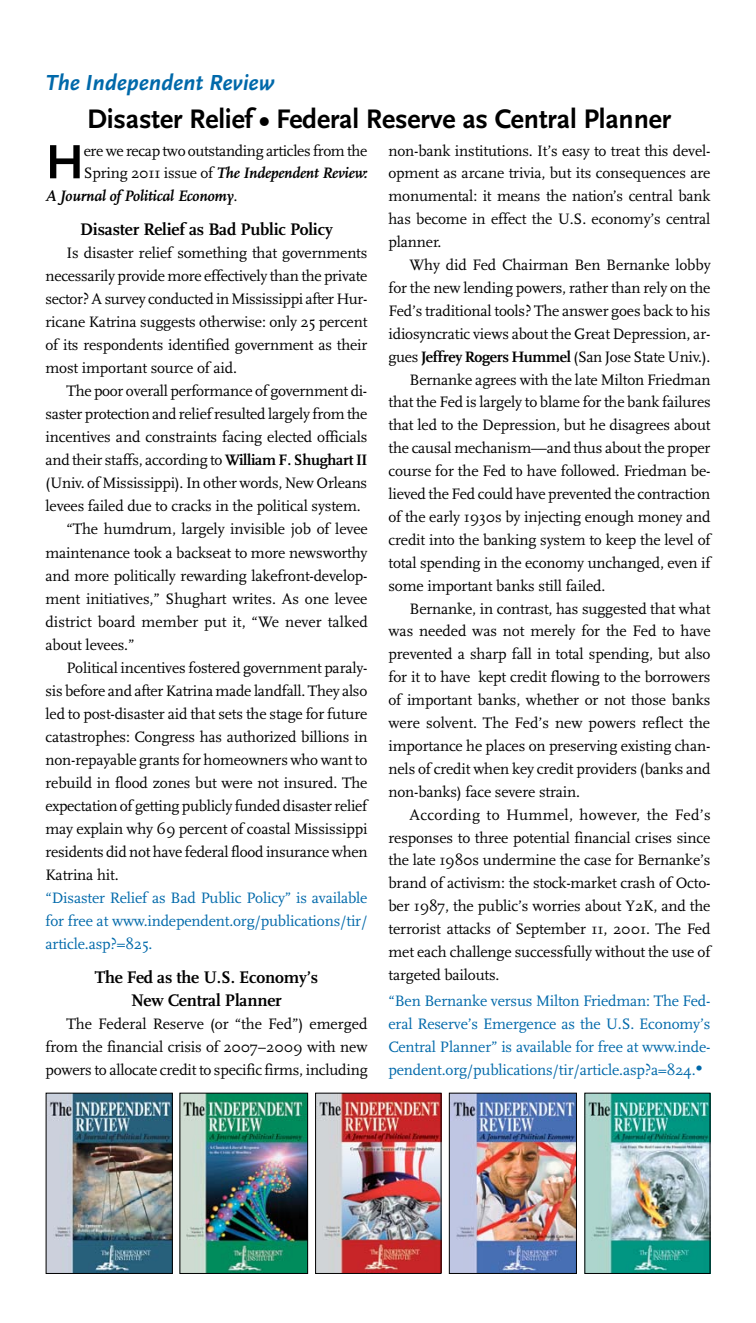
<style>
.page{position:relative;width:756px;height:1323px;background:#fff}
.page>*{position:absolute;margin:0;border:0;box-sizing:border-box;transform-origin:0 0}
.t1{font:700 50.23px "Scala Sans";color:#000}
.t2{font:700 28px "Scala Sans";letter-spacing:-.005em;color:#000}
.t3{font:italic 700 22.75px "Scala Sans";color:#0069aa}
.t4{font:700 17.5px/23.1px "Scala";letter-spacing:-.01em;color:#000;text-align:center}
.t5{font:15.75px/23.1px "Scala";letter-spacing:-.01em;color:#000;text-align:justify}
.t6{font:15.75px/22.9px "Scala";letter-spacing:-.01em;color:#0069aa;text-align:justify}
.t7{font:italic 700 15.75px/23.1px "Scala OT";letter-spacing:-.01em;color:#000}
.t8{font:15.75px "Scala";letter-spacing:.02em;color:#000}
.s1{font-family:"Scala";font-weight:400;font-style:normal}
.s2{font-family:"Scala";font-weight:400}
.s3{font-weight:700}
.s4{font-family:"Times New Roman";font-size:21px}
</style>
<div class="page">
<img style="left:48px;top:1095px;width:123px;height:177px">
<div style="left:46px;top:1093px;width:127px;height:181px;border:1px solid #000"></div>
<img style="left:182px;top:1095px;width:124px;height:177px">
<div style="left:180px;top:1093px;width:128px;height:181px;border:1px solid #000"></div>
<img style="left:317px;top:1095px;width:122px;height:177px">
<div style="left:315px;top:1093px;width:126px;height:181px;border:1px solid #000"></div>
<img style="left:451px;top:1095px;width:124px;height:177px">
<div style="left:449px;top:1093px;width:128px;height:181px;border:1px solid #000"></div>
<img style="left:587px;top:1095px;width:121px;height:177px">
<div style="left:585px;top:1093px;width:125px;height:181px;border:1px solid #000"></div>
<h3 class="t3" style="left:46px;top:70px;width:230px">The Independent Review</h3>
<h2 class="t2" style="left:87px;top:104px;width:586px">Disaster Relief • Federal Reserve as Central Planner</h2>
<h1 class="t1" style="left:46px;top:135px;width:40px">H</h1>
<p class="t5" style="left:84px;top:139px;width:285px">ere we recap two outstanding articles from the</p>
<p class="t7" style="left:45px;top:162px;width:324px;text-indent:38px"><span class="s1">Spring 2011 issue of</span> The Independent Review:<br>A Journal of Political Economy<span class="s2">.</span></p>
<p class="t4" style="left:80px;top:218px;width:254px">Disaster Relief as Bad Public Policy</p>
<p class="t5" style="left:46px;top:242px;width:324px;text-indent:21px">Is disaster relief something that governments necessarily provide more effectively than the private sector? A survey conducted in Mississippi after Hur&shy;ricane Katrina suggests otherwise: only 25 percent of its respondents identified government as their most important source of aid.</p>
<p class="t5" style="left:66px;top:380px;width:302px">The poor overall performance of government di-</p>
<p class="t5" style="left:46px;top:403px;width:324px">saster protection and relief resulted largely from the</p>
<p class="t5" style="left:46px;top:426px;width:323px">incentives and constraints facing elected officials</p>
<p class="t5" style="left:46px;top:449px;width:323px">and their staffs, according to <span class="s3">William F. Shughart II</span></p>
<p class="t5" style="left:46px;top:472px;width:323px">(Univ. of Mississippi). In other words, New Orleans</p>
<p class="t5" style="left:46px;top:495px;width:317px">levees failed due to cracks in the political system.</p>
<p class="t5" style="left:67px;top:518px;width:303px">“The humdrum, largely invisible job of levee</p>
<p class="t5" style="left:46px;top:541px;width:324px">maintenance took a backseat to more newsworthy</p>
<p class="t5" style="left:46px;top:564px;width:323px">and more politically rewarding lakefront-develop-</p>
<p class="t5" style="left:46px;top:587px;width:323px">ment initiatives,” Shughart writes. As one levee</p>
<p class="t5" style="left:46px;top:610px;width:324px">district board member put it, “We never talked</p>
<p class="t5" style="left:46px;top:633px;width:90px">about levees.”</p>
<p class="t5" style="left:67px;top:656px;width:303px">Political incentives fostered government paraly-</p>
<p class="t5" style="left:46px;top:679px;width:323px">sis before and after Katrina made landfall. They also</p>
<p class="t5" style="left:46px;top:702px;width:323px">led to post-disaster aid that sets the stage for future</p>
<p class="t5" style="left:46px;top:725px;width:323px">catastrophes: Congress has authorized billions in</p>
<p class="t5" style="left:46px;top:749px;width:323px">non-repayable grants for homeowners who want to</p>
<p class="t5" style="left:46px;top:772px;width:323px">rebuild in flood zones but were not insured. The</p>
<p class="t5" style="left:46px;top:795px;width:323px">expectation of getting publicly funded disaster relief</p>
<p class="t5" style="left:46px;top:818px;width:323px">may explain why 69 percent of coastal Mississippi</p>
<p class="t5" style="left:46px;top:841px;width:323px">residents did not have federal flood insurance when</p>
<p class="t5" style="left:46px;top:864px;width:75px">Katrina hit.</p>
<p class="t6" style="left:46px;top:887px;width:324px">“Disaster Relief as Bad Public Policy” is available for free at www.independent.org/publications/tir/ article.asp?=825.</p>
<p class="t4" style="left:95px;top:966px;width:225px">The Fed as the U.S. Economy’s<br>New Central Planner</p>
<p class="t5" style="left:46px;top:1013px;width:324px;text-indent:21px">The Federal Reserve (or “the Fed”) emerged from the financial crisis of 2007–2009 with new powers to allocate credit to specific firms, including</p>
<p class="t5" style="left:389px;top:139px;width:324px">non-bank institutions. It’s easy to treat this devel&shy;opment as arcane trivia, but its consequences are monumental: it means the nation’s central bank has become in effect the U.S. economy’s central planner.</p>
<p class="t5" style="left:410px;top:254px;width:303px">Why did Fed Chairman Ben Bernanke lobby</p>
<p class="t5" style="left:389px;top:277px;width:324px">for the new lending powers, rather than rely on the</p>
<p class="t5" style="left:389px;top:299px;width:324px">Fed’s traditional tools? The answer goes back to his</p>
<p class="t5" style="left:389px;top:322px;width:323px">idiosyncratic views about the Great Depression, ar-</p>
<p class="t5" style="left:389px;top:345px;width:323px">gues <span class="s3">Jeffrey Rogers Hummel</span> (San Jose State Univ.).</p>
<p class="t5" style="left:410px;top:368px;width:303px">Bernanke agrees with the late Milton Friedman</p>
<p class="t5" style="left:389px;top:391px;width:324px">that the Fed is largely to blame for the bank failures</p>
<p class="t5" style="left:389px;top:414px;width:324px">that led to the Depression, but he disagrees about</p>
<p class="t5" style="left:389px;top:437px;width:323px">the causal mechanism—and thus about the proper</p>
<p class="t5" style="left:389px;top:460px;width:324px">course for the Fed to have followed. Friedman be-</p>
<p class="t5" style="left:389px;top:483px;width:323px">lieved the Fed could have prevented the contraction</p>
<p class="t5" style="left:389px;top:506px;width:323px">of the early 1930s by injecting enough money and</p>
<p class="t5" style="left:389px;top:528px;width:324px">credit into the banking system to keep the level of</p>
<p class="t5" style="left:389px;top:551px;width:324px">total spending in the economy unchanged, even if</p>
<p class="t5" style="left:389px;top:574px;width:218px">some important banks still failed.</p>
<p class="t5" style="left:410px;top:597px;width:302px">Bernanke, in contrast, has suggested that what</p>
<p class="t5" style="left:389px;top:620px;width:324px">was needed was not merely for the Fed to have</p>
<p class="t5" style="left:389px;top:643px;width:323px">prevented a sharp fall in total spending, but also</p>
<p class="t5" style="left:389px;top:666px;width:323px">for it to have kept credit flowing to the borrowers</p>
<p class="t5" style="left:389px;top:689px;width:323px">of important banks, whether or not those banks</p>
<p class="t5" style="left:389px;top:712px;width:323px">were solvent. The Fed’s new powers reflect the</p>
<p class="t5" style="left:389px;top:735px;width:323px">importance he places on preserving existing chan-</p>
<p class="t5" style="left:389px;top:757px;width:324px">nels of credit when key credit providers (banks and</p>
<p class="t5" style="left:389px;top:780px;width:193px">non-banks) face severe strain.</p>
<p class="t8" style="left:410px;top:806px;width:303px">According to Hummel, however, the Fed’s</p>
<p class="t5" style="left:389px;top:826px;width:323px">responses to three potential financial crises since</p>
<p class="t5" style="left:389px;top:849px;width:324px">the late 1980s undermine the case for Bernanke’s</p>
<p class="t5" style="left:389px;top:872px;width:324px">brand of activism: the stock-market crash of Octo-</p>
<p class="t5" style="left:389px;top:895px;width:323px">ber 1987, the public’s worries about Y2K, and the</p>
<p class="t5" style="left:389px;top:918px;width:323px">terrorist attacks of September 11, 2001. The Fed</p>
<p class="t5" style="left:389px;top:941px;width:323px">met each challenge successfully without the use of</p>
<p class="t5" style="left:389px;top:964px;width:113px">targeted bailouts.</p>
<p class="t6" style="left:389px;top:990px;width:323px">“Ben Bernanke versus Milton Friedman: The Fed&shy;eral Reserve’s Emergence as the U.S. Economy’s Central Planner” is available for free at www.inde&shy;pendent.org/publications/tir/article.asp?a=824.<span class="s4">•</span></p>
</div>
